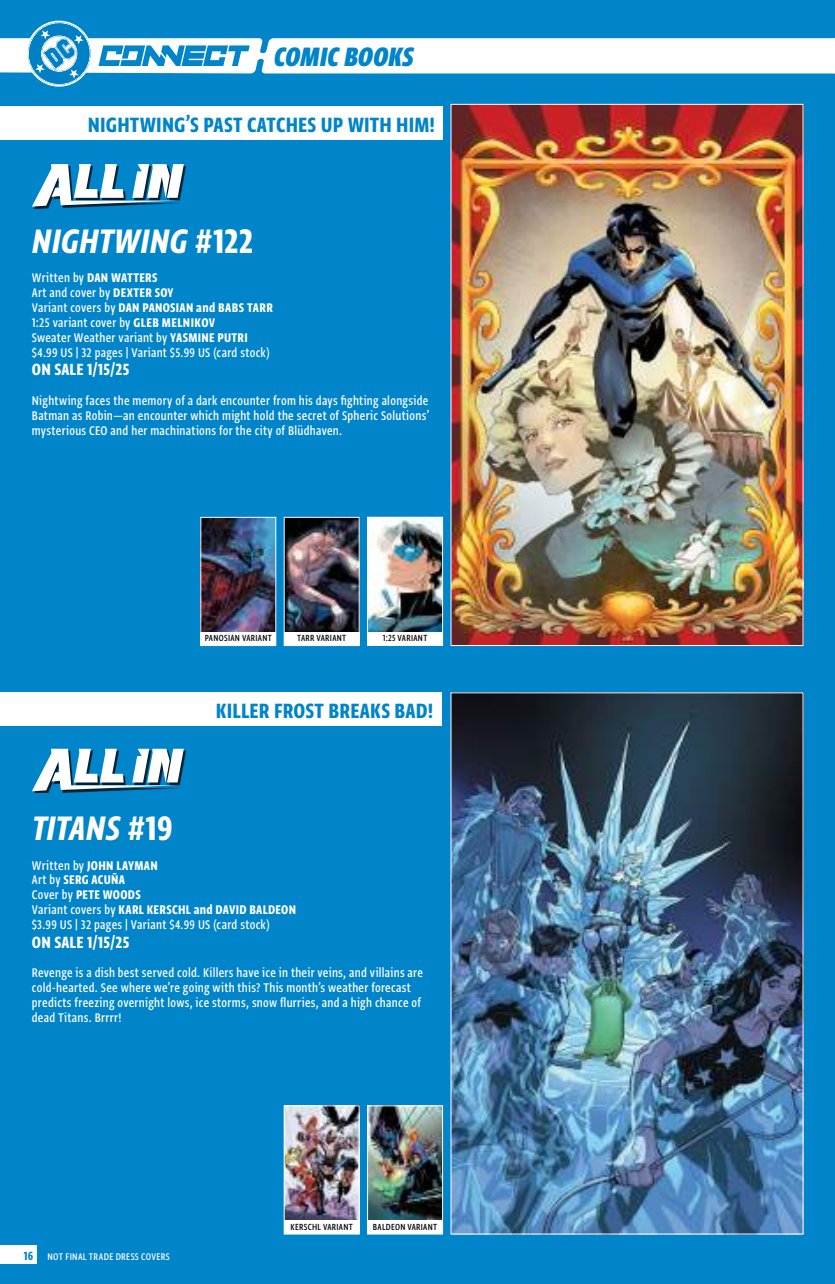
<style>
.page{position:relative;width:835px;height:1284px;background:#0084ca}
.page>*{position:absolute;margin:0;border:0;box-sizing:border-box;transform-origin:0 0}
.t1{font:40.25px "Greta Sans Cnd Std Bld Ita";letter-spacing:.005em;color:#fff}
.t2{font:31.5px "Greta Sans Cnd Std Hea Ita";color:#0084ca}
.t3{font:24.5px "Greta Sans Cnd Std Bld";letter-spacing:.01em;color:#0084ca}
.t4{font:19.25px "Greta Sans Cnd Std Bld";letter-spacing:.01em;color:#fff}
.t5{font:500 14.88px/14.9px "Greta Sans Cnd Std";letter-spacing:.02em;color:#fff}
.t6{font:14.88px/14.9px "Greta Sans Cnd Std Bld";letter-spacing:.02em;color:#fff}
.t7{font:14px "Greta Sans Cnd Std Bld";color:#0084ca}
.t8{font:500 11.38px "Greta Sans Cnd Std";letter-spacing:.025em;color:#fff}
.t9{font:500 10.5px "Greta Sans Cnd Std";letter-spacing:.03em;color:#000}
.s1{font-family:"Greta Sans Cnd Std Bld"}
.s2{font-family:"Greta Sans Cnd Std";font-weight:500}
.s3{font-family:"Greta Sans Cnd Std Bld";font-weight:400}
</style>
<div class="page">
<svg style="left:0;top:20px;width:835px;height:67px"></svg>
<div style="left:34px;top:166px;width:152px;height:43px;background:#000;opacity:.75"></div>
<svg style="left:32px;top:164px;width:152px;height:43px"></svg>
<div style="left:34px;top:750px;width:152px;height:43px;background:#000;opacity:.75"></div>
<svg style="left:32px;top:749px;width:152px;height:42px"></svg>
<img style="left:452px;top:106px;width:349px;height:538px">
<div style="left:0;top:106px;width:443px;height:33px;background:#fff"></div>
<div style="left:0;top:692px;width:441px;height:33px;background:#fff"></div>
<img style="left:369px;top:1107px;width:72px;height:113px">
<div style="left:367px;top:1105px;width:76px;height:129px;border:1px solid #fff"></div>
<div style="left:367px;top:1220px;width:76px;height:13px;background:#fff"></div>
<img style="left:286px;top:1107px;width:71px;height:113px">
<div style="left:284px;top:1105px;width:75px;height:129px;border:1px solid #fff"></div>
<div style="left:284px;top:1220px;width:75px;height:13px;background:#fff"></div>
<img style="left:452px;top:694px;width:349px;height:538px">
<img style="left:369px;top:519px;width:72px;height:113px">
<div style="left:367px;top:517px;width:76px;height:129px;border:1px solid #fff"></div>
<div style="left:367px;top:632px;width:76px;height:13px;background:#fff"></div>
<img style="left:202px;top:519px;width:72px;height:113px">
<div style="left:200px;top:517px;width:76px;height:129px;border:1px solid #fff"></div>
<div style="left:200px;top:632px;width:76px;height:13px;background:#fff"></div>
<img style="left:286px;top:519px;width:71px;height:113px">
<div style="left:284px;top:517px;width:75px;height:129px;border:1px solid #fff"></div>
<div style="left:284px;top:632px;width:75px;height:13px;background:#fff"></div>
<div style="left:0;top:1245px;width:37px;height:19px;background:#fff"></div>
<h2 class="t2" style="left:274px;top:38px;width:141px">COMIC BOOKS</h2>
<h3 class="t3" style="left:88px;top:110px;width:349px">NIGHTWING’S PAST CATCHES UP WITH HIM!</h3>
<h1 class="t1" style="left:32px;top:217px;width:223px">NIGHTWING <span class="s1">#122</span></h1>
<p class="t6" style="left:32px;top:270px;width:127px"><span class="s2">Written by</span> DAN WATTERS</p>
<p class="t5" style="left:32px;top:285px;width:143px">Art and cover by <span class="s3">DEXTER SOY</span></p>
<p class="t6" style="left:32px;top:300px;width:243px"><span class="s2">Variant covers by</span> DAN PANOSIAN and BABS TARR</p>
<p class="t5" style="left:32px;top:315px;width:239px">1:25 variant cover by <span class="s3">GLEB MELNIKOV<br></span>Sweater Weather variant by <span class="s3">YASMINE PUTRI </span>$4.99 US | 32 pages | Variant $5.99 US (card stock)</p>
<p class="t4" style="left:32px;top:358px;width:99px">ON SALE 1/15/25</p>
<p class="t5" style="left:32px;top:392px;width:399px;text-align:justify">Nightwing faces the memory of a dark encounter from his days fighting alongside Batman as Robin—an encounter which might hold the secret of Spheric Solutions’ mysterious CEO and her machinations for the city of Blüdhaven.</p>
<p class="t9" style="left:205px;top:632px;width:69px">PANOSIAN VARIANT</p>
<p class="t9" style="left:297px;top:632px;width:51px">TARR VARIANT</p>
<p class="t9" style="left:383px;top:632px;width:46px">1:25 VARIANT</p>
<h3 class="t3" style="left:216px;top:696px;width:219px">KILLER FROST BREAKS BAD!</h3>
<h1 class="t1" style="left:32px;top:804px;width:142px">TITANS <span class="s1">#19</span></h1>
<p class="t6" style="left:32px;top:857px;width:266px"><span class="s2">Written by</span> JOHN LAYMAN<br><span class="s2">Art by</span> SERG ACUÑA<br><span class="s2">Cover by</span> PETE WOODS<br><span class="s2">Variant covers by</span> KARL KERSCHL and DAVID BALDEON</p>
<p class="t5" style="left:32px;top:917px;width:239px">$3.99 US | 32 pages | Variant $4.99 US (card stock)</p>
<p class="t4" style="left:32px;top:930px;width:99px">ON SALE 1/15/25</p>
<p class="t5" style="left:32px;top:965px;width:393px">Revenge is a dish best served cold. Killers have ice in their veins, and villains are cold-hearted. See where we’re going with this? This month’s weather forecast predicts freezing overnight lows, ice storms, snow flurries, and a high chance of dead Titans. Brrrr!</p>
<p class="t7" style="left:24px;top:1247px;width:11px">16</p>
<p class="t8" style="left:47px;top:1249px;width:124px">NOT FINAL TRADE DRESS COVERS</p>
<p class="t9" style="left:290px;top:1220px;width:64px">KERSCHL VARIANT</p>
<p class="t9" style="left:373px;top:1220px;width:66px">BALDEON VARIANT</p>
</div>
